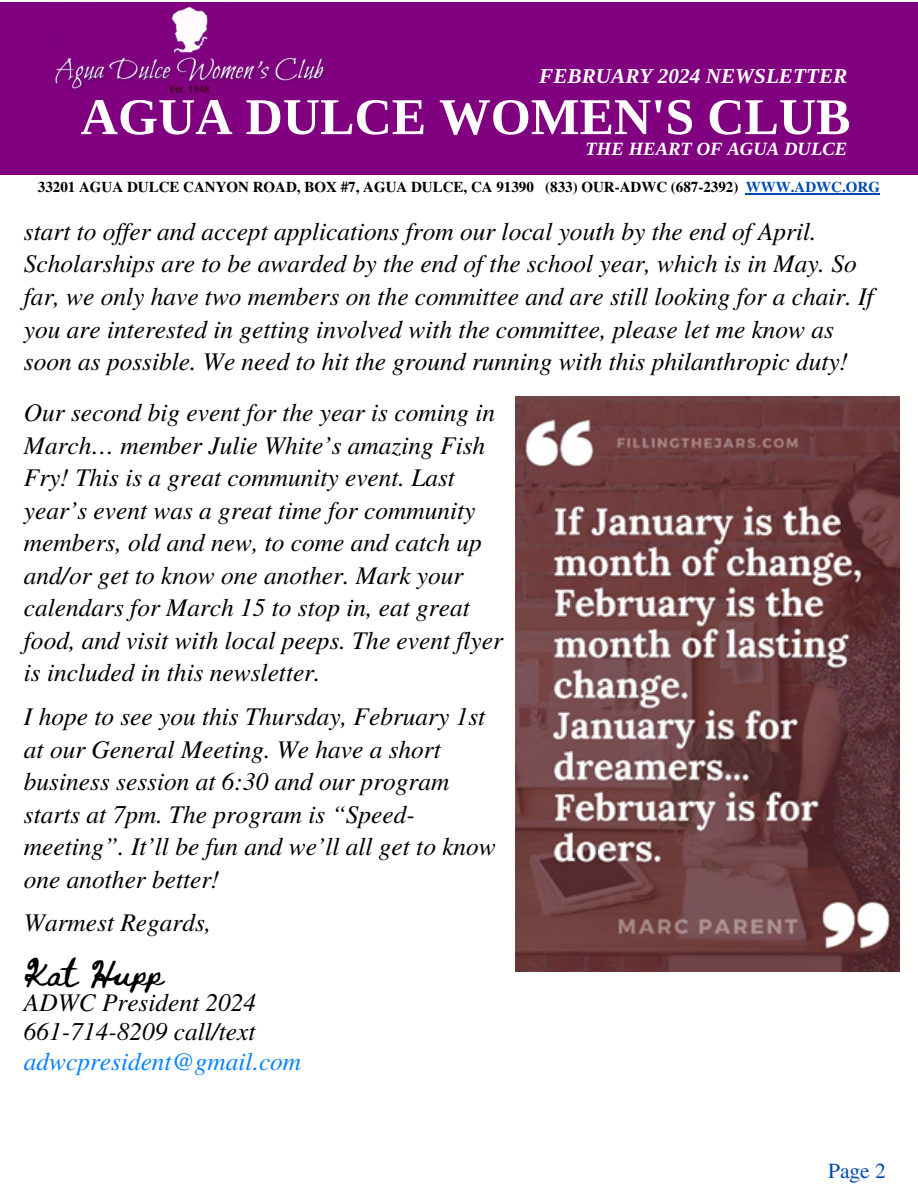
<style>
.page{position:relative;width:918px;height:1188px;background:#fff}
.page>*{position:absolute;margin:0;border:0;box-sizing:border-box;transform-origin:0 0}
.t1{font:700 51.6px "Libra Serif Modern";color:#fff}
.t2{font:26.85px "Beth Ellen";color:#000}
.t3{font:italic 25.35px/32.5px "Te X Gyre Termes";color:#000}
.t4{font:21.45px "Te X Gyre Termes";color:#004aad}
.t5{font:italic 700 21.3px "Libra Serif Modern";color:#fff}
.t6{font:italic 700 18.75px "Libra Serif Modern";color:#fff}
.t7{font:700 15px "Te X Gyre Termes";color:#000}
.s1{color:#004aad}
.s2{color:#0882fe}
</style>
<div class="page">
<div style="left:0;top:3px;width:918px;height:172px;background:#800080"></div>
<img style="left:56px;top:7px;width:269px;height:87px">
<hr style="left:746px;top:193px;width:134px;height:2px;background:#004aad">
<img style="left:515px;top:397px;width:385px;height:575px">
<h1 class="t5" style="left:539px;top:64px;width:310px">FEBRUARY 2024 NEWSLETTER</h1>
<p class="t1" style="left:81px;top:87px;width:771px">AGUA DULCE WOMEN'S CLUB</p>
<p class="t6" style="left:586px;top:138px;width:263px">THE HEART OF AGUA DULCE</p>
<h5 class="t7" style="left:38px;top:176px;width:844px">33201 AGUA DULCE CANYON ROAD, BOX #7, AGUA DULCE, CA 91390 (833) OUR-ADWC (687-2392) <span class="s1">WWW.ADWC.ORG</span></h5>
<h2 class="t3" style="left:24px;top:213px;width:851px">start to of er and accept applications from our local youth by the end of April.<br>Scholarships are to be awarded by the end of the school year, which is in May. So far, we only have two members on the committee and are still looking for a chair. If you are interested in getting involved with the committee, please let me know as soon as possible. We need to hit the ground running with this philanthropic duty!</h2>
<h2 class="t3" style="left:24px;top:395px;width:480px">Our second big event for the year is coming in March… member Julie White’s amazing Fish Fry! This is a great community event. Last year’s event was a great time for community members, old and new, to come and catch up and/or get to know one another. Mark your calendars for March 15 to stop in, eat great food, and visit with local peeps. The event flyer is included in this newsletter.</h2>
<p class="t3" style="left:24px;top:699px;width:473px">I hope to see you this Thursday, February 1st at our General Meeting. We have a short business session at 6:30 and our program starts at 7pm. The program is “Speed&shy;meeting”. It’ll be fun and we’ll all get to know one another better!</p>
<h4 class="t3" style="left:24px;top:905px;width:189px">Warmest Regards,</h4>
<h2 class="t2" style="left:24px;top:960px;width:141px">Kat Hupp</h2>
<h2 class="t3" style="left:24px;top:986px;width:279px;line-height:29.2px">ADWC President 2024<br>661-714-8209 call/text <span class="s2">adwcpresident@gmail.com</span></h2>
<h2 class="t4" style="left:828px;top:1156px;width:59px">Page 2</h2>
</div>
